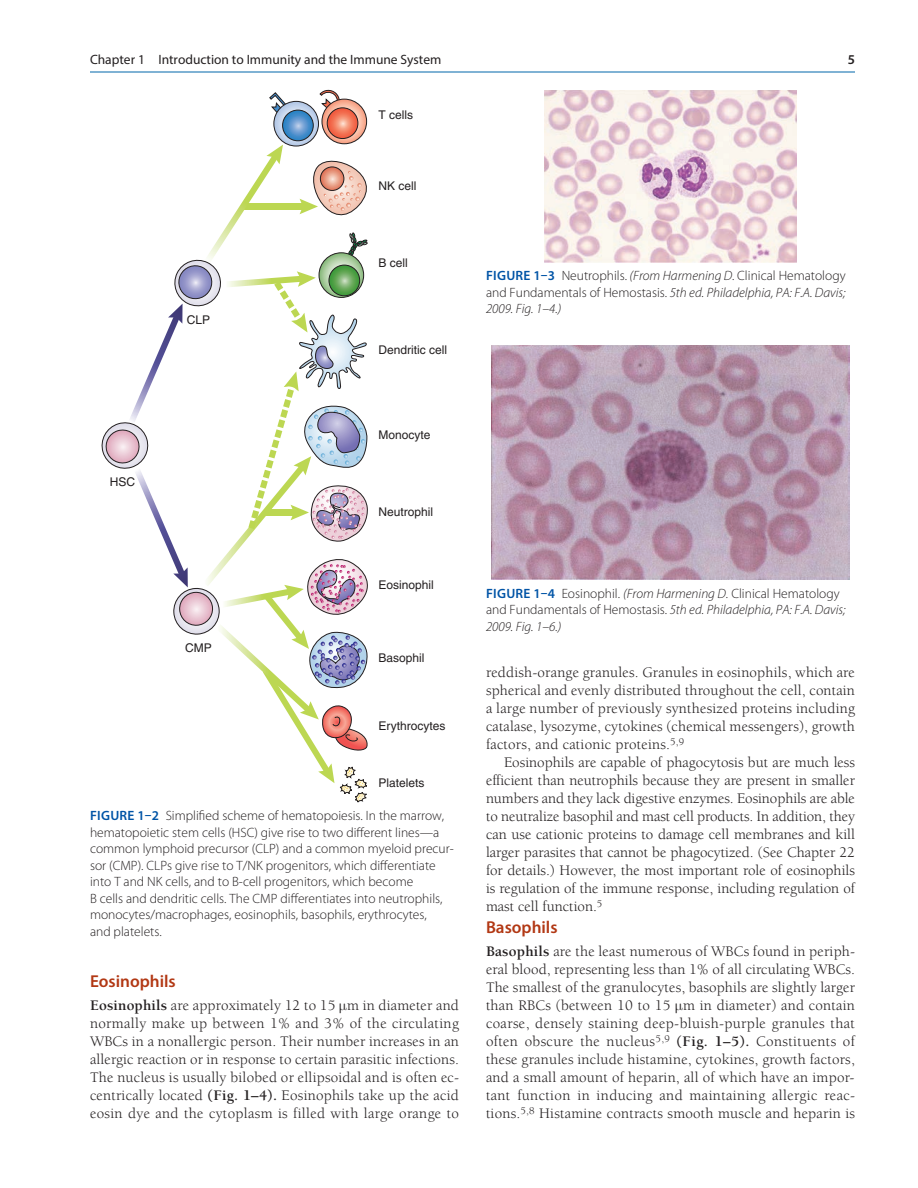
<style>
.page{position:relative;width:918px;height:1188px;background:#fff}
.page>*{position:absolute;margin:0;border:0;box-sizing:border-box;transform-origin:0 0}
.t1{font:600 17.25px "Myriad Pro";color:#b23814}
.t2{font:15px/18px "Berkeley";color:#231f20;text-align:justify}
.t3{font:300 13.5px/16.5px "Myriad Pro";color:#231f20}
.t4{font:italic 300 13.5px/16.5px "Myriad Pro";color:#231f20}
.t5{font:13.5px "Myriad Pro";color:#231f20}
.t6{font:600 13.5px "Myriad Pro";color:#231f20}
.t7{font:12px "Helvetica";color:#231f20}
.s1{font-weight:600;font-style:normal;color:#0154a6}
.s2{font-style:normal}
.s3{font-weight:600;color:#0154a6}
.s4{font-weight:700}
</style>
<div class="page">
<hr style="left:90px;top:72px;width:765px;height:1px;background:#0067aa">
<svg style="left:269px;top:92px;width:22px;height:23px"></svg>
<svg style="left:274px;top:101px;width:45px;height:45px"></svg>
<div style="left:274px;top:101px;width:45px;height:45px;border:1px solid #231f20;border-radius:50%"></div>
<svg style="left:283px;top:110px;width:30px;height:31px"></svg>
<div style="left:282px;top:110px;width:32px;height:31px;border:1px solid #231f20;border-radius:50%"></div>
<svg style="left:319px;top:89px;width:21px;height:22px"></svg>
<svg style="left:322px;top:99px;width:45px;height:45px"></svg>
<div style="left:322px;top:99px;width:45px;height:45px;border:1px solid #231f20;border-radius:50%"></div>
<svg style="left:327px;top:108px;width:31px;height:31px"></svg>
<div style="left:327px;top:107px;width:31px;height:32px;border:1px solid #231f20;border-radius:50%"></div>
<svg style="left:102px;top:145px;width:266px;height:657px"></svg>
<img style="left:544px;top:90px;width:252px;height:172px">
<img style="left:491px;top:345px;width:359px;height:235px">
<p class="t5" style="left:90px;top:51px;width:353px">Chapter 1 Introduction to Immunity and the Immune System</p>
<p class="t6" style="left:848px;top:51px;width:9px">5</p>
<p class="t7" style="left:378px;top:111px;width:36px">T cells</p>
<p class="t7" style="left:378px;top:182px;width:39px">NK cell</p>
<p class="t7" style="left:187px;top:315px;width:25px">CLP</p>
<p class="t7" style="left:378px;top:259px;width:31px">B cell</p>
<p class="t7" style="left:378px;top:345px;width:70px">Dendritic cell</p>
<p class="t4" style="left:486px;top:267px;width:361px;text-align:justify"><span class="s1">FIGURE 1–3</span> <span class="s2">Neutrophils.</span> (From Harmening D. <span class="s2">Clinical Hematology and Fundamentals of Hemostasis.</span> 5th ed. Philadelphia, PA: F.A. Davis; 2009. Fig. 1–4.)</p>
<p class="t7" style="left:110px;top:477px;width:27px">HSC</p>
<p class="t7" style="left:185px;top:644px;width:28px">CMP</p>
<p class="t7" style="left:378px;top:430px;width:54px">Monocyte</p>
<p class="t7" style="left:378px;top:507px;width:56px">Neutrophil</p>
<p class="t7" style="left:378px;top:581px;width:57px">Eosinophil</p>
<p class="t7" style="left:378px;top:654px;width:48px">Basophil</p>
<p class="t7" style="left:378px;top:722px;width:69px">Erythrocytes</p>
<p class="t7" style="left:378px;top:778px;width:48px">Platelets</p>
<p class="t3" style="left:90px;top:809px;width:365px"><span class="s3">FIGURE 1–2</span> Simplified scheme of hematopoiesis. In the marrow, hematopoietic stem cells (HSC) give rise to two different lines—a common lymphoid precursor (CLP) and a common myeloid precur&shy;sor (CMP). CLPs give rise to T/NK progenitors, which differentiate into T and NK cells, and to B-cell progenitors, which become<br>B cells and dendritic cells. The CMP differentiates into neutrophils, monocytes/macrophages, eosinophils, basophils, erythrocytes,<br>and platelets.</p>
<p class="t1" style="left:90px;top:971px;width:87px">Eosinophils</p>
<p class="t2" style="left:90px;top:998px;width:371px"><span class="s4">Eosinophils</span> are approximately 12 to 15 m in diameter and normally make up between 1% and 3% of the circulating WBCs in a nonallergic person. Their number increases in an allergic reaction or in response to certain parasitic infections.<br>The nucleus is usually bilobed or ellipsoidal and is often ec&shy;centrically located <span class="s4">(Fig. 1–4).</span> Eosinophils take up the acid eosin dye and the cytoplasm is filled with large orange to</p>
<p class="t4" style="left:486px;top:585px;width:361px"><span class="s1">FIGURE 1–4</span> <span class="s2">Eosinophil.</span> (From Harmening D. <span class="s2">Clinical Hematology and Fundamentals of Hemostasis.</span> 5th ed. Philadelphia, PA: F.A. Davis;<br>2009. Fig. 1–6.)</p>
<p class="t2" style="left:486px;top:665px;width:370px">reddish-orange granules. Granules in eosinophils, which are</p>
<p class="t2" style="left:486px;top:683px;width:371px">spherical and evenly distributed throughout the cell, contain</p>
<p class="t2" style="left:486px;top:701px;width:371px">a large number of previously synthesized proteins including</p>
<p class="t2" style="left:486px;top:719px;width:371px">catalase, lysozyme, cytokines (chemical messengers), growth</p>
<p class="t2" style="left:486px;top:737px;width:200px">factors, and cationic proteins.<sup>5,9</sup></p>
<p class="t2" style="left:504px;top:755px;width:353px">Eosinophils are capable of phagocytosis but are much less</p>
<p class="t2" style="left:486px;top:773px;width:370px">efficient than neutrophils because they are present in smaller</p>
<p class="t2" style="left:486px;top:791px;width:370px">numbers and they lack digestive enzymes. Eosinophils are able</p>
<p class="t2" style="left:486px;top:809px;width:371px">to neutralize basophil and mast cell products. In addition, they</p>
<p class="t2" style="left:486px;top:827px;width:371px">can use cationic proteins to damage cell membranes and kill</p>
<p class="t2" style="left:486px;top:845px;width:371px">larger parasites that cannot be phagocytized. (See Chapter 22</p>
<p class="t2" style="left:486px;top:863px;width:371px">for details.) However, the most important role of eosinophils</p>
<p class="t2" style="left:486px;top:881px;width:371px">is regulation of the immune response, including regulation of</p>
<p class="t2" style="left:486px;top:899px;width:118px">mast cell function.<sup>5</sup></p>
<p class="t1" style="left:486px;top:917px;width:73px">Basophils</p>
<p class="t2" style="left:486px;top:944px;width:371px"><span class="s4">Basophils</span> are the least numerous of WBCs found in periph&shy;eral blood, representing less than 1% of all circulating WBCs.<br>The smallest of the granulocytes, basophils are slightly larger than RBCs (between 10 to 15 m in diameter) and contain coarse, densely staining deep-bluish-purple granules that often obscure the nucleus<sup>5,9</sup> <span class="s4">(Fig. 1–5).</span> Constituents of these granules include histamine, cytokines, growth factors, and a small amount of heparin, all of which have an impor&shy;tant function in inducing and maintaining allergic reac&shy;tions.<sup>5,8</sup> Histamine contracts smooth muscle and heparin is</p>
</div>
